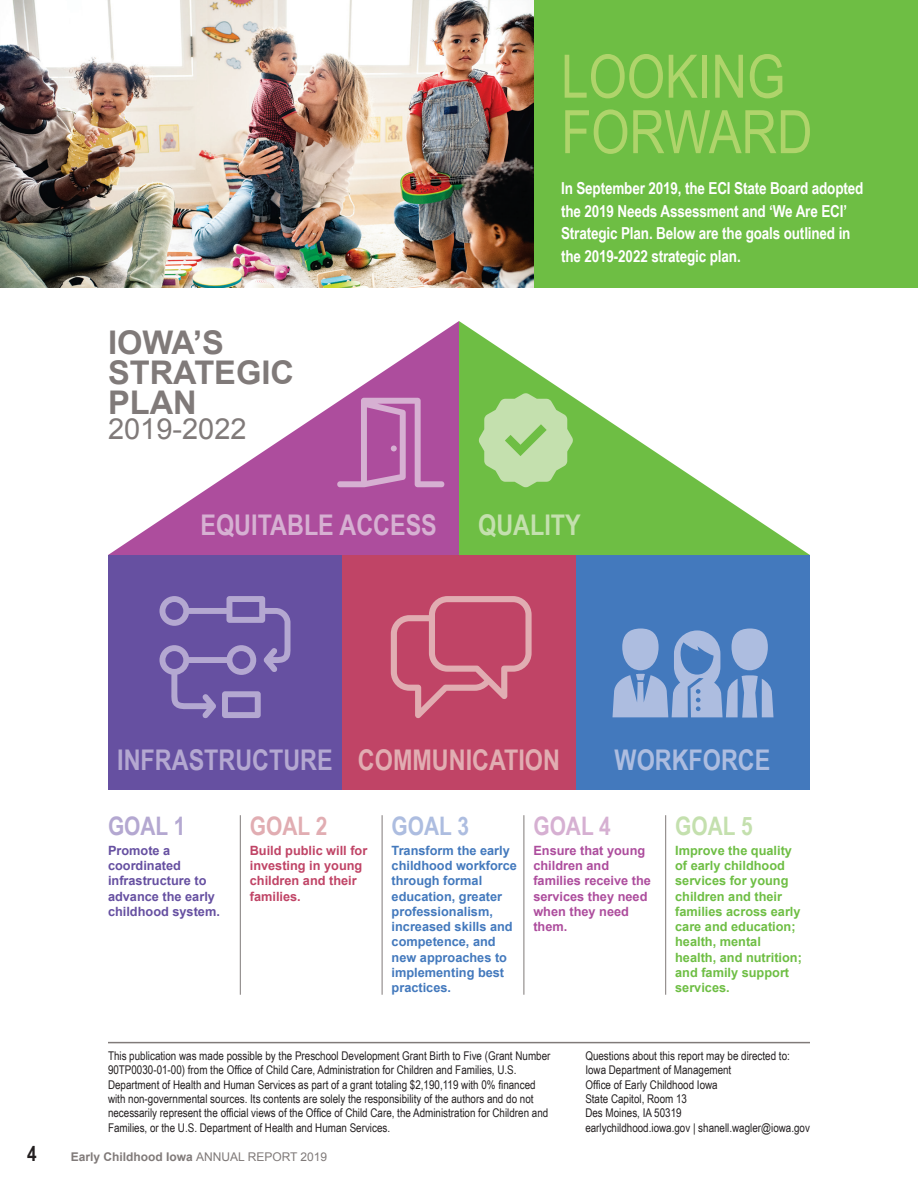
<style>
.page{position:relative;width:918px;height:1188px;background:#fff}
.page>*{position:absolute;margin:0;border:0;box-sizing:border-box;transform-origin:0 0}
.t1{font:60px/55.5px "Arial Narrow";color:#afd46b}
.t2{font:700 32.55px/30.2px "Arial";color:#807a79}
.t3{font:28.95px "Arial";color:#807a79}
.t4{font:700 28.5px "Arial Narrow";color:#b4a8d1}
.t5{font:700 28.5px "Arial Narrow";color:#d6b0d2}
.t6{font:700 28.5px "Arial Narrow";color:#adbde0}
.t7{font:700 28.5px "Arial Narrow";color:#c4e0ae}
.t8{font:700 25.5px "Arial Narrow";color:#b4a8d1}
.t9{font:700 25.5px "Arial Narrow";color:#e1adb2}
.t10{font:700 25.5px "Arial Narrow";color:#adbde0}
.t11{font:700 25.5px "Arial Narrow";color:#d6b0d2}
.t12{font:700 25.5px "Arial Narrow";color:#c4e0ae}
.t13{font:700 21px "Arial Narrow";color:#231f20}
.t14{font:700 16.5px/22.5px "Arial Narrow";letter-spacing:-.01em;color:#fff}
.t15{font:700 12.75px/15.3px "Arial";color:#6ebe44}
.t16{font:700 12.75px/15.3px "Arial";color:#4379bd}
.t17{font:700 12.75px/15.3px "Arial";color:#ad4d9d}
.t18{font:700 12.75px/15.3px "Arial";color:#6650a1}
.t19{font:700 12.75px/15.3px "Arial";color:#c04466}
.t20{font:12px/14.4px "Arial Narrow";color:#231f20}
.t21{font:700 12px "Arial";color:#807a79}
.s1{color:#e1adb2}
.s2{font-weight:400}
</style>
<div class="page">
<div style="left:486px;top:0;width:432px;height:287px;background:#6ebe44"></div>
<img style="left:0;top:0;width:533px;height:287px">
<div style="left:108px;top:555px;width:234px;height:234px;background:#6650a1"></div>
<div style="left:342px;top:555px;width:234px;height:234px;background:#c04466"></div>
<svg style="left:108px;top:321px;width:351px;height:234px"></svg>
<div style="left:576px;top:555px;width:234px;height:234px;background:#4379bd"></div>
<svg style="left:459px;top:321px;width:351px;height:234px"></svg>
<svg style="left:479px;top:393px;width:94px;height:94px;background:#a8d48b"></svg>
<svg style="left:612px;top:628px;width:162px;height:90px"></svg>
<svg style="left:391px;top:596px;width:141px;height:122px"></svg>
<svg style="left:336px;top:398px;width:109px;height:89px;background:#b766aa"></svg>
<svg style="left:159px;top:596px;width:132px;height:122px"></svg>
<hr style="left:108px;top:1042px;width:702px;height:1px;background:#807a79">
<hr style="left:240px;top:815px;width:1px;height:180px;background:#807a79">
<hr style="left:382px;top:815px;width:1px;height:180px;background:#807a79">
<hr style="left:524px;top:815px;width:1px;height:180px;background:#807a79">
<hr style="left:665px;top:815px;width:1px;height:180px;background:#807a79">
<h1 class="t1" style="left:561px;top:49px;width:253px">LOOKING<br>FORWARD</h1>
<h2 class="t2" style="left:108px;top:328px;width:188px">IOWA’S<br>STRATEGIC<br>PLAN</h2>
<h3 class="t3" style="left:108px;top:410px;width:140px">2019-2022</h3>
<h3 class="t14" style="left:561px;top:177px;width:304px">In September 2019, the ECI State Board adopted the 2019 Needs Assessment and ‘We Are ECI’ Strategic Plan. Below are the goals outlined in the 2019-2022 strategic plan.</h3>
<h3 class="t5" style="left:201px;top:508px;width:238px">EQUITABLE ACCESS</h3>
<h3 class="t7" style="left:478px;top:508px;width:104px">QUALITY</h3>
<h3 class="t4" style="left:117px;top:743px;width:444px">INFRASTRUCTURE <span class="s1">COMMUNICATION</span></h3>
<h3 class="t6" style="left:615px;top:743px;width:157px">WORKFORCE</h3>
<h3 class="t8" style="left:108px;top:811px;width:79px">GOAL 1</h3>
<h3 class="t9" style="left:250px;top:811px;width:79px">GOAL 2</h3>
<h3 class="t10" style="left:392px;top:811px;width:79px">GOAL 3</h3>
<h3 class="t11" style="left:533px;top:811px;width:79px">GOAL 4</h3>
<h3 class="t12" style="left:675px;top:811px;width:79px">GOAL 5</h3>
<p class="t18" style="left:108px;top:843px;width:113px">Promote a coordinated infrastructure to advance the early childhood system.</p>
<p class="t19" style="left:250px;top:843px;width:119px">Build public will for investing in young children and their families.</p>
<p class="t16" style="left:392px;top:843px;width:127px">Transform the early childhood workforce through formal education, greater professionalism, increased skills and competence, and new approaches to implementing best practices.</p>
<p class="t17" style="left:533px;top:843px;width:119px">Ensure that young children and families receive the services they need when they need them.</p>
<p class="t15" style="left:675px;top:843px;width:128px">Improve the quality of early childhood services for young children and their families across early care and education; health, mental health, and nutrition; and family support services.</p>
<p class="t20" style="left:108px;top:1048px;width:444px">This publication was made possible by the Preschool Development Grant Birth to Five (Grant Number 90TP0030-01-00) from the Office of Child Care, Administration for Children and Families, U.S.<br>Department of Health and Human Services as part of a grant totaling $2,190,119 with 0% financed with non-governmental sources. Its contents are solely the responsibility of the authors and do not necessarily represent the official views of the Office of Child Care, the Administration for Children and Families, or the U.S. Department of Health and Human Services.</p>
<h3 class="t13" style="left:27px;top:1141px;width:11px">4</h3>
<p class="t21" style="left:71px;top:1149px;width:258px">Early Childhood Iowa <span class="s2">ANNUAL REPORT 2019</span></p>
<p class="t20" style="left:585px;top:1048px;width:226px">Questions about this report may be directed to:<br>Iowa Department of Management<br>Office of Early Childhood Iowa<br>State Capitol, Room 13<br>Des Moines, IA 50319<br>earlychildhood.iowa.gov | shanell.wagler@iowa.gov</p>
</div>
